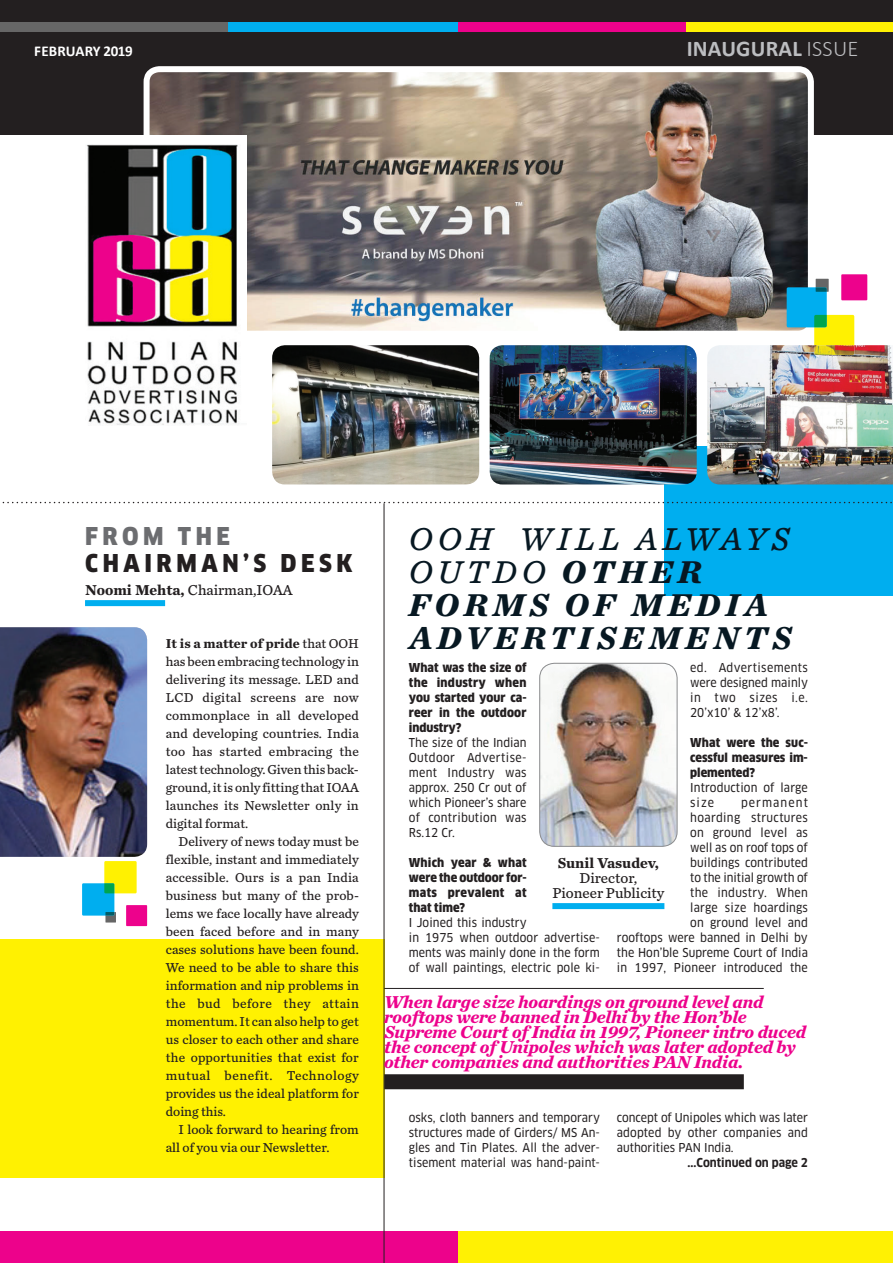
<style>
.page{position:relative;width:893px;height:1263px;background:#fff}
.page>*{position:absolute;margin:0;border:0;box-sizing:border-box;transform-origin:0 0}
.t1{font:italic 700 33px/33px "Chronicle Text G4";letter-spacing:.15em;color:#071822}
.t2{font:900 24px "Clan OT Narr";letter-spacing:.19em;color:#231f20}
.t3{font:900 24px "Clan OT Narr";letter-spacing:.19em;color:#6c6d70}
.t4{font:700 22.5px "Calibri";letter-spacing:.01em;color:#bcbdc0}
.t5{font:italic 700 18px/15px "Chronicle Text G4";letter-spacing:-.005em;color:#ed028c}
.t6{font:15px/15px "Chronicle Text G4";color:#231f20;text-align:center}
.t7{font:700 15px "Chronicle Text G4";color:#231f20}
.t8{font:700 15px "Calibri";color:#fff}
.t9{font:13.5px/18px "Chronicle Text G4";color:#231f20;text-align:justify}
.t10{font:12px/15px "Clan OT Narr News";letter-spacing:.005em;color:#231f20;text-align:justify}
.t11{font:900 12px/15px "Clan OT Narr";letter-spacing:.005em;color:#231f20;text-align:justify}
.t12{font:700 12px "Clan OT Narr";color:#231f20}
.s1{font-weight:300}
.s2{font-weight:700}
.s3{font-weight:400}
</style>
<div class="page">
<div style="left:0;top:1231px;width:458px;height:32px;background:#ed028b"></div>
<div style="left:458px;top:1231px;width:435px;height:32px;background:#fff103"></div>
<div style="left:0;top:939px;width:384px;height:239px;background:#fff101"></div>
<div style="left:665px;top:446px;width:228px;height:150px;background:#00aeef"></div>
<div style="left:0;top:0;width:893px;height:135px;background:#231f20"></div>
<img style="left:272px;top:345px;width:207px;height:139px">
<img style="left:490px;top:345px;width:207px;height:139px">
<img style="left:707px;top:345px;width:186px;height:139px">
<img style="left:144px;top:66px;width:670px;height:265px">
<img style="left:540px;top:663px;width:137px;height:183px">
<div style="left:539px;top:663px;width:138px;height:184px;border:1px solid #8b8c8e;border-radius:15px"></div>
<div style="left:85px;top:600px;width:80px;height:6px;background:#00aeef"></div>
<div style="left:0;top:22px;width:228px;height:10px;background:#666"></div>
<div style="left:228px;top:22px;width:230px;height:10px;background:#00aeef"></div>
<div style="left:458px;top:22px;width:228px;height:10px;background:#ed028b"></div>
<div style="left:686px;top:22px;width:207px;height:10px;background:#fff103"></div>
<div style="left:787px;top:287px;width:40px;height:40px;background:#00aeef;border-radius:2px"></div>
<img style="left:814px;top:345px;width:40px;height:10px">
<svg style="left:814px;top:315px;width:40px;height:30px"></svg>
<div style="left:841px;top:274px;width:26px;height:26px;background:#ed028c"></div>
<svg style="left:816px;top:279px;width:13px;height:13px"></svg>
<div style="left:82px;top:883px;width:32px;height:32px;background:#00aeef"></div>
<img style="left:0;top:627px;width:147px;height:266px">
<div style="left:126px;top:905px;width:21px;height:21px;background:#ed028c"></div>
<svg style="left:105px;top:912px;width:11px;height:10px"></svg>
<hr style="left:384px;top:503px;width:1px;height:760px;background:#231f20">
<div style="left:85px;top:135px;width:162px;height:295px;background:#fff"></div>
<img style="left:86px;top:144px;width:153px;height:281px">
<svg style="left:2px;top:502px;width:890px;height:1px"></svg>
<hr style="left:384px;top:988px;width:380px;height:1px;background:#231f20">
<div style="left:384px;top:1074px;width:360px;height:15px;background:#231f20"></div>
<div style="left:552px;top:903px;width:112px;height:6px;background:#00aeef"></div>
<p class="t8" style="left:34px;top:41px;width:100px">FEBRUARY 2019</p>
<h3 class="t4" style="left:687px;top:34px;width:173px">INAUGURAL <span class="s1">ISSUE</span></h3>
<h2 class="t3" style="left:85px;top:522px;width:146px">FROM THE</h2>
<h2 class="t2" style="left:85px;top:549px;width:269px">CHAIRMAN’S DESK</h2>
<p class="t6" style="left:85px;top:582px;width:209px"><span class="s2">Noomi Mehta,</span> Chairman,IOAA</p>
<p class="t9" style="left:166px;top:634px;width:195px"><span class="s2">It is a matter of pride</span> that OOH has been embracing technology in delivering its message. LED and LCD digital screens are now commonplace in all developed and developing countries. India too has started embracing the latest technology. Given this back&shy;ground, it is only fitting that IOAA launches its Newsletter only in digital format.</p>
<p class="t9" style="left:166px;top:832px;width:195px;text-indent:13px">Delivery of news today must be flexible, instant and immediately accessible. Ours is a pan India business but many of the prob&shy;lems we face locally have already been faced before and in many cases solutions have been found.<br>We need to be able to share this information and nip problems in the bud before they attain momentum. It can also help to get us closer to each other and share the opportunities that exist for mutual benefit. Technology provides us the ideal platform for doing this.</p>
<p class="t9" style="left:166px;top:1120px;width:194px;text-indent:13px">I look forward to hearing from all of you via our Newsletter.</p>
<h1 class="t1" style="left:409px;top:522px;width:384px"><span class="s3">OOH WILL ALWAYS<br>OUTDO</span> OTHER<br>FORMS OF MEDIA<br>ADVERTISEMENTS</h1>
<p class="t11" style="left:409px;top:661px;width:119px">What was the size of the industry when you started your ca&shy;reer in the outdoor industry?</p>
<p class="t10" style="left:409px;top:735px;width:119px">The size of the Indian Outdoor Advertise&shy;ment Industry was approx. 250 Cr out of which Pioneer’s share of contribution was Rs.12 Cr.</p>
<p class="t11" style="left:409px;top:856px;width:119px">Which year &amp; what were the outdoor for&shy;mats prevalent at that time?</p>
<p class="t10" style="left:409px;top:915px;width:193px;text-align:left">I Joined this industry<br>in 1975 when outdoor advertise&shy;ments was mainly done in the form of wall paintings, electric pole ki-</p>
<p class="t10" style="left:690px;top:660px;width:119px">ed. Advertisements were designed mainly in two sizes i.e.<br>20’x10’ &amp; 12’x8’.</p>
<p class="t11" style="left:690px;top:736px;width:119px">What were the suc&shy;cessful measures im&shy;plemented?</p>
<p class="t10" style="left:690px;top:780px;width:119px">Introduction of large size</p>
<p class="t10" style="left:617px;top:795px;width:193px;text-align:right">permanent<br>hoarding structures<br>on ground level as<br>well as on roof tops of<br>buildings contributed<br>to the initial growth of<br>the industry. When<br>large size hoardings<br>on ground level and<br>rooftops were banned in Delhi by the Hon’ble Supreme Court of India in 1997, Pioneer introduced the</p>
<p class="t7" style="left:558px;top:853px;width:103px">Sunil Vasudev,</p>
<p class="t6" style="left:552px;top:870px;width:114px">Director,<br>Pioneer Publicity</p>
<h3 class="t5" style="left:384px;top:994px;width:424px">When large size hoardings on ground level and rooftops were banned in Delhi by the Hon’ble Supreme Court of India in 1997, Pioneer intro duced the concept of Unipoles which was later adopted by other companies and authorities PAN India.</h3>
<p class="t10" style="left:409px;top:1110px;width:193px">osks, cloth banners and temporary structures made of Girders/ MS An&shy;gles and Tin Plates. All the adver&shy;tisement material was hand-paint-</p>
<p class="t10" style="left:617px;top:1110px;width:193px">concept of Unipoles which was later adopted by other companies and authorities PAN India.</p>
<p class="t12" style="left:687px;top:1156px;width:122px">...Continued on page 2</p>
</div>
